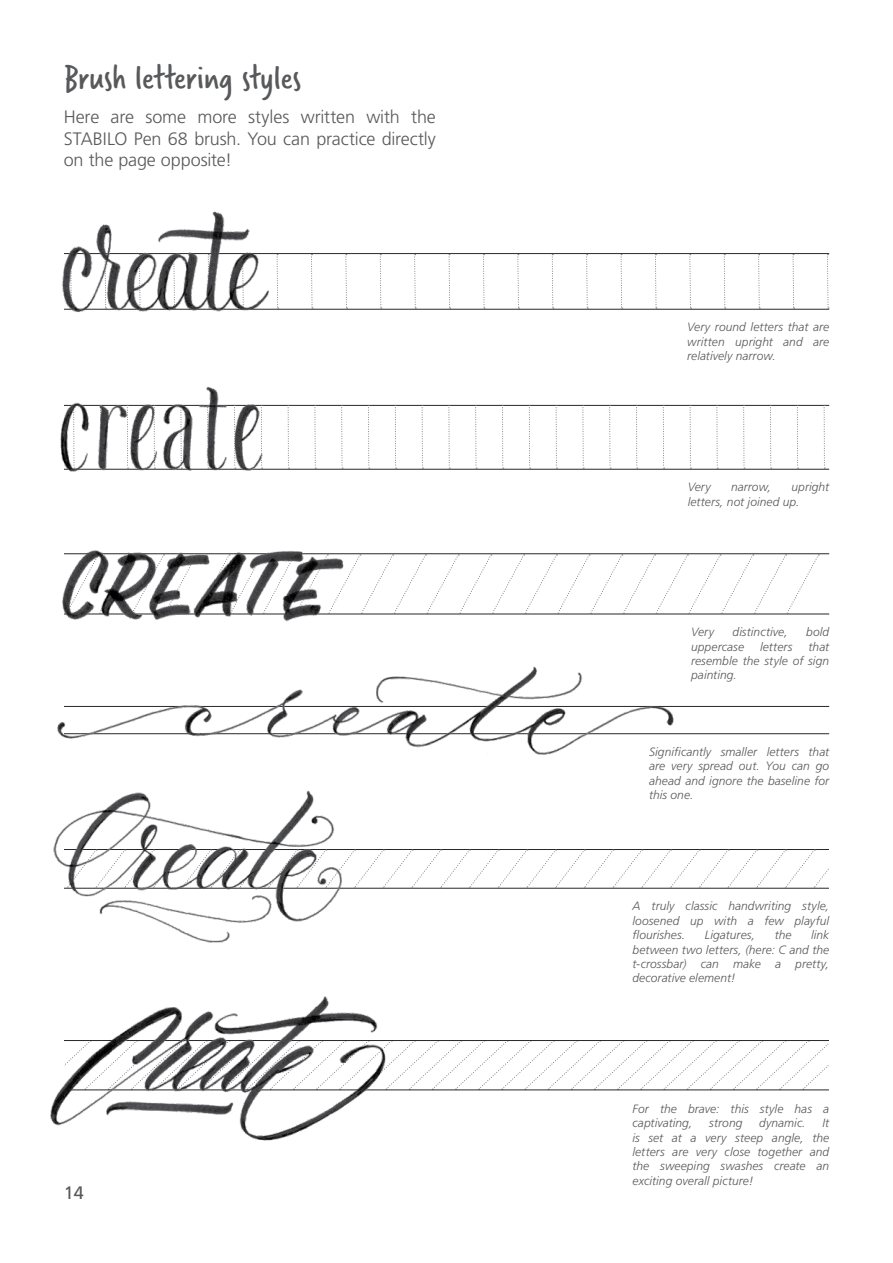
<style>
.page{position:relative;width:893px;height:1263px;background:#fff}
.page>*{position:absolute;margin:0;border:0;box-sizing:border-box;transform-origin:0 0}
.t1{font:36px "Verveine Corp";color:#58595b}
.t2{font:300 18px/21.6px "Frutiger LT Std";letter-spacing:-.01em;color:#58595b;text-align:justify}
.t3{font:18px "Frutiger LT Std";color:#58595b}
.t4{font:italic 300 12px/14.4px "Frutiger LT Std";letter-spacing:.005em;color:#58595b;text-align:justify}
</style>
<div class="page">
<hr style="left:64px;top:309px;width:765px;height:1px;background:#292829">
<hr style="left:64px;top:253px;width:765px;height:1px;background:#292829">
<svg style="left:758px;top:254px;width:2px;height:55px"></svg>
<svg style="left:620px;top:254px;width:3px;height:55px"></svg>
<svg style="left:483px;top:254px;width:2px;height:55px"></svg>
<svg style="left:311px;top:254px;width:2px;height:55px"></svg>
<svg style="left:414px;top:254px;width:2px;height:55px"></svg>
<svg style="left:792px;top:254px;width:3px;height:55px"></svg>
<svg style="left:723px;top:254px;width:3px;height:55px"></svg>
<svg style="left:586px;top:254px;width:2px;height:55px"></svg>
<svg style="left:448px;top:254px;width:3px;height:55px"></svg>
<svg style="left:689px;top:254px;width:2px;height:55px"></svg>
<svg style="left:551px;top:254px;width:3px;height:55px"></svg>
<svg style="left:379px;top:254px;width:3px;height:55px"></svg>
<svg style="left:655px;top:254px;width:2px;height:55px"></svg>
<svg style="left:827px;top:254px;width:2px;height:55px"></svg>
<svg style="left:517px;top:254px;width:2px;height:55px"></svg>
<svg style="left:345px;top:254px;width:2px;height:55px"></svg>
<hr style="left:64px;top:469px;width:765px;height:1px;background:#292829">
<hr style="left:64px;top:405px;width:765px;height:1px;background:#292829">
<svg style="left:609px;top:405px;width:2px;height:64px"></svg>
<svg style="left:743px;top:405px;width:2px;height:64px"></svg>
<svg style="left:502px;top:405px;width:2px;height:64px"></svg>
<svg style="left:395px;top:405px;width:2px;height:64px"></svg>
<svg style="left:341px;top:405px;width:2px;height:64px"></svg>
<svg style="left:636px;top:405px;width:2px;height:64px"></svg>
<svg style="left:770px;top:405px;width:2px;height:64px"></svg>
<svg style="left:797px;top:405px;width:2px;height:64px"></svg>
<svg style="left:824px;top:405px;width:1px;height:64px"></svg>
<svg style="left:582px;top:405px;width:2px;height:64px"></svg>
<svg style="left:716px;top:405px;width:2px;height:64px"></svg>
<svg style="left:475px;top:405px;width:2px;height:64px"></svg>
<svg style="left:368px;top:405px;width:2px;height:64px"></svg>
<svg style="left:556px;top:405px;width:1px;height:64px"></svg>
<svg style="left:690px;top:405px;width:1px;height:64px"></svg>
<svg style="left:449px;top:405px;width:1px;height:64px"></svg>
<svg style="left:315px;top:405px;width:1px;height:64px"></svg>
<svg style="left:529px;top:405px;width:2px;height:64px"></svg>
<svg style="left:663px;top:405px;width:2px;height:64px"></svg>
<svg style="left:422px;top:405px;width:1px;height:64px"></svg>
<svg style="left:288px;top:405px;width:1px;height:64px"></svg>
<hr style="left:64px;top:614px;width:765px;height:1px;background:#292829">
<hr style="left:64px;top:553px;width:765px;height:1px;background:#292829">
<svg style="left:354px;top:555px;width:465px;height:59px"></svg>
<hr style="left:64px;top:733px;width:765px;height:1px;background:#292829">
<hr style="left:64px;top:706px;width:765px;height:1px;background:#292829">
<svg style="left:366px;top:849px;width:463px;height:40px"></svg>
<svg style="left:399px;top:1041px;width:430px;height:48px"></svg>
<hr style="left:63px;top:1089px;width:766px;height:1px;background:#292829">
<hr style="left:63px;top:1040px;width:766px;height:1px;background:#292829">
<img style="left:53px;top:790px;width:313px;height:153px">
<img style="left:57px;top:666px;width:623px;height:89px">
<img style="left:62px;top:550px;width:292px;height:72px">
<img style="left:50px;top:996px;width:349px;height:145px">
<img style="left:62px;top:211px;width:228px;height:101px">
<img style="left:60px;top:387px;width:217px;height:85px">
<h1 class="t1" style="left:64px;top:53px;width:239px">Brush lettering styles</h1>
<h2 class="t2" style="left:64px;top:106px;width:374px">Here are some more styles written with the STABILO Pen 68 brush. You can practice directly on the page opposite!</h2>
<h2 class="t3" style="left:64px;top:1182px;width:22px">14</h2>
<p class="t4" style="left:687px;top:320px;width:144px">Very round letters that are written upright and are relatively narrow.</p>
<p class="t4" style="left:688px;top:480px;width:143px;text-indent:104px">upright letters, not joined up.</p>
<p class="t4" style="left:688px;top:480px;width:25px">Very</p>
<p class="t4" style="left:731px;top:480px;width:42px">narrow,</p>
<p class="t4" style="left:691px;top:625px;width:25px">Very</p>
<p class="t4" style="left:733px;top:625px;width:57px">distinctive,</p>
<p class="t4" style="left:806px;top:625px;width:25px">bold</p>
<p class="t4" style="left:691px;top:639px;width:54px">uppercase</p>
<p class="t4" style="left:760px;top:639px;width:34px">letters</p>
<p class="t4" style="left:691px;top:639px;width:140px;text-indent:118px">that resemble the style of sign painting.</p>
<p class="t4" style="left:649px;top:745px;width:182px">Significantly smaller letters that are very spread out. You can go ahead and ignore the baseline for this one.</p>
<p class="t4" style="left:632px;top:899px;width:198px">A truly classic handwriting style, loosened up with a few playful flourishes.</p>
<p class="t4" style="left:632px;top:928px;width:198px;text-indent:179px">link between two letters, (here: C and the t-crossbar) can make a pretty, decorative element!</p>
<p class="t4" style="left:705px;top:928px;width:52px">Ligatures,</p>
<p class="t4" style="left:775px;top:928px;width:18px">the</p>
<p class="t4" style="left:632px;top:1101px;width:198px">For the brave: this style has a captivating,</p>
<p class="t4" style="left:709px;top:1116px;width:35px">strong</p>
<p class="t4" style="left:759px;top:1116px;width:48px">dynamic.</p>
<p class="t4" style="left:632px;top:1116px;width:198px;text-indent:190px">It is set at a very steep angle, the letters are very close together and the sweeping swashes create an exciting overall picture!</p>
</div>
